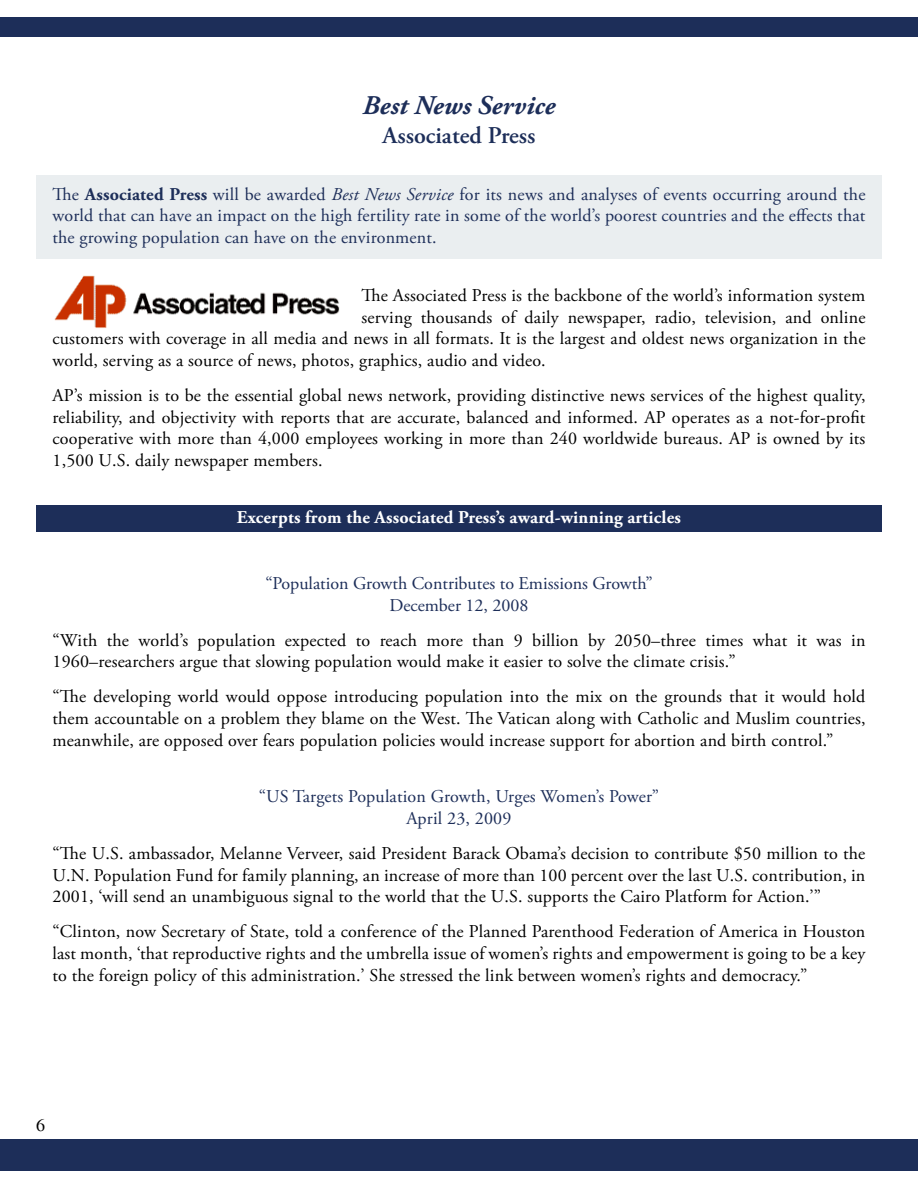
<style>
.page{position:relative;width:918px;height:1188px;background:#fff}
.page>*{position:absolute;margin:0;border:0;box-sizing:border-box;transform-origin:0 0}
.t1{font:italic 700 27px "Adobe Garamond Pro";color:#1d2e59}
.t2{font:600 24px "Adobe Garamond Pro";color:#1d2e59}
.t3{font:18px/21.6px "Adobe Garamond Pro";letter-spacing:.01em;color:#000;text-align:justify}
.t4{font:18px/21.6px "Adobe Garamond Pro";letter-spacing:.01em;color:#1d2e59;text-align:center}
.t5{font:700 18px "Adobe Garamond Pro";letter-spacing:.01em;color:#fff}
.t6{font:18px "Times";color:#000}
.s1{font-weight:700}
.s2{font-style:italic}
</style>
<div class="page">
<div style="left:0;top:18px;width:918px;height:18px;background:#1d2e59"></div>
<div style="left:0;top:1139px;width:918px;height:31px;background:#1d2e59"></div>
<div style="left:0;top:19px;width:918px;height:18px;background:#1d2e59"></div>
<div style="left:0;top:1140px;width:918px;height:31px;background:#1d2e59"></div>
<div style="left:36px;top:176px;width:846px;height:84px;background:#eaeef0"></div>
<div style="left:36px;top:505px;width:846px;height:27px;background:#1d2e59"></div>
<img style="left:54px;top:275px;width:286px;height:53px">
<h1 class="t1" style="left:363px;top:90px;width:194px">Best News Service</h1>
<h2 class="t2" style="left:383px;top:121px;width:155px">Associated Press</h2>
<p class="t4" style="left:52px;top:184px;width:815px;text-align:justify">The <span class="s1">Associated Press</span> will be awarded <span class="s2">Best News Service</span> for its news and analyses of events occurring around the world that can have an impact on the high fertility rate in some of the world’s poorest countries and the effects that the growing population can have on the environment.</p>
<p class="t3" style="left:362px;top:285px;width:505px">The Associated Press is the backbone of the world’s information system</p>
<p class="t3" style="left:362px;top:307px;width:505px">serving thousands of daily newspaper, radio, television, and online</p>
<p class="t3" style="left:52px;top:328px;width:815px">customers with coverage in all media and news in all formats. It is the largest and oldest news organization in the</p>
<p class="t3" style="left:52px;top:350px;width:495px">world, serving as a source of news, photos, graphics, audio and video.</p>
<p class="t3" style="left:52px;top:385px;width:815px">AP’s mission is to be the essential global news network, providing distinctive news services of the highest quality, reliability, and objectivity with reports that are accurate, balanced and informed. AP operates as a not-for-profit cooperative with more than 4,000 employees working in more than 240 worldwide bureaus. AP is owned by its 1,500 U.S. daily newspaper members.</p>
<p class="t5" style="left:237px;top:507px;width:446px">Excerpts from the Associated Press’s award-winning articles</p>
<p class="t4" style="left:265px;top:573px;width:389px">“Population Growth Contributes to Emissions Growth”<br>December 12, 2008</p>
<p class="t3" style="left:52px;top:630px;width:814px">“With the world’s population expected to reach more than 9 billion by 2050–three times what it was in<br>1960–researchers argue that slowing population would make it easier to solve the climate crisis.”</p>
<p class="t3" style="left:52px;top:687px;width:815px">“The developing world would oppose introducing population into the mix on the grounds that it would hold them accountable on a problem they blame on the West. The Vatican along with Catholic and Muslim countries, meanwhile, are opposed over fears population policies would increase support for abortion and birth control.”</p>
<p class="t4" style="left:259px;top:786px;width:402px">“US Targets Population Growth, Urges Women’s Power”<br>April 23, 2009</p>
<p class="t3" style="left:52px;top:843px;width:814px">“The U.S. ambassador, Melanne Verveer, said President Barack Obama’s decision to contribute $50 million to the U.N. Population Fund for family planning, an increase of more than 100 percent over the last U.S. contribution, in 2001, ‘will send an unambiguous signal to the world that the U.S. supports the Cairo Platform for Action.’”</p>
<p class="t3" style="left:52px;top:921px;width:814px">“Clinton, now Secretary of State, told a conference of the Planned Parenthood Federation of America in Houston last month, ‘that reproductive rights and the umbrella issue of women’s rights and empowerment is going to be a key to the foreign policy of this administration.’ She stressed the link between women’s rights and democracy.”</p>
<p class="t6" style="left:36px;top:1115px;width:10px">6</p>
</div>
